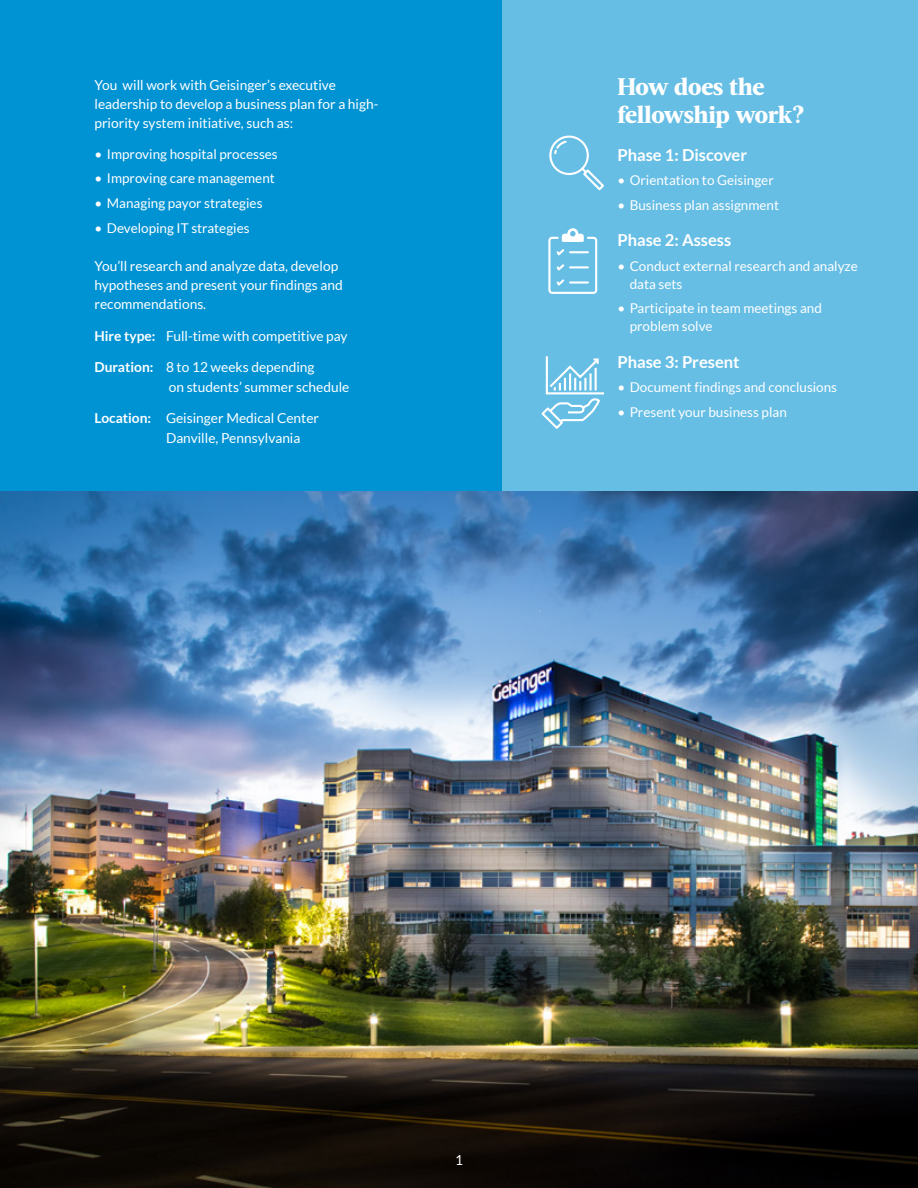
<style>
.page{position:relative;width:918px;height:1188px;background:#fff}
.page>*{position:absolute;margin:0;border:0;box-sizing:border-box;transform-origin:0 0}
.t1{font:800 24px/27.5px "Acta";letter-spacing:-.01em;color:#fff}
.t2{font:700 16.5px "Lato";color:#fff}
.t3{font:13.8px/19.2px "Lato";color:#fff}
.t4{font:13.5px/18px "Lato";color:#fff}
.s1{font-weight:700}
</style>
<div class="page">
<div style="left:0;top:0;width:918px;height:552px;background:#0093d4"></div>
<div style="left:502px;top:0;width:416px;height:565px;background:#66bee5"></div>
<img style="left:0;top:491px;width:918px;height:697px">
<svg style="left:549px;top:135px;width:55px;height:56px"></svg>
<svg style="left:548px;top:228px;width:50px;height:66px"></svg>
<svg style="left:541px;top:356px;width:63px;height:73px"></svg>
<hr style="left:589px;top:374px;width:3px;height:15px;background:#fff">
<hr style="left:595px;top:369px;width:2px;height:20px;background:#fff">
<p class="t3" style="left:94px;top:75px;width:286px">You will work with Geisinger’s executive leadership to develop a business plan for a high&shy;priority system initiative, such as:</p>
<p class="t4" style="left:94px;top:145px;width:185px">• Improving hospital processes</p>
<p class="t4" style="left:94px;top:169px;width:182px">• Improving care management</p>
<p class="t4" style="left:94px;top:194px;width:170px">• Managing payor strategies</p>
<p class="t4" style="left:94px;top:219px;width:157px">• Developing IT strategies</p>
<p class="t3" style="left:94px;top:256px;width:250px">You’ll research and analyze data, develop hypotheses and present your findings and recommendations.</p>
<p class="t3" style="left:94px;top:326px;width:255px"><span class="s1">Hire type:</span> Full-time with competitive pay</p>
<p class="t3" style="left:169px;top:358px;width:182px;text-indent:-74px"><span class="s1">Duration:</span> 8 to 12 weeks depending<br>on students’ summer schedule</p>
<p class="t3" style="left:166px;top:409px;width:155px;text-indent:-72px"><span class="s1">Location:</span> Geisinger Medical Center<br>Danville, Pennsylvania</p>
<h1 class="t1" style="left:617px;top:73px;width:189px">How does the fellowship work?</h1>
<p class="t2" style="left:617px;top:145px;width:131px">Phase 1: Discover</p>
<p class="t4" style="left:617px;top:171px;width:158px">• Orientation to Geisinger</p>
<p class="t4" style="left:617px;top:196px;width:163px">• Business plan assignment</p>
<p class="t2" style="left:617px;top:231px;width:116px">Phase 2: Assess</p>
<p class="t4" style="left:630px;top:257px;width:230px;text-indent:-12px">• Conduct external research and analyze data sets</p>
<p class="t4" style="left:630px;top:299px;width:194px;text-indent:-12px">• Participate in team meetings and problem solve</p>
<p class="t2" style="left:617px;top:352px;width:124px">Phase 3: Present</p>
<p class="t4" style="left:617px;top:378px;width:221px">• Document findings and conclusions</p>
<p class="t4" style="left:617px;top:403px;width:171px">• Present your business plan</p>
<p class="t3" style="left:455px;top:1150px;width:9px">1</p>
</div>
